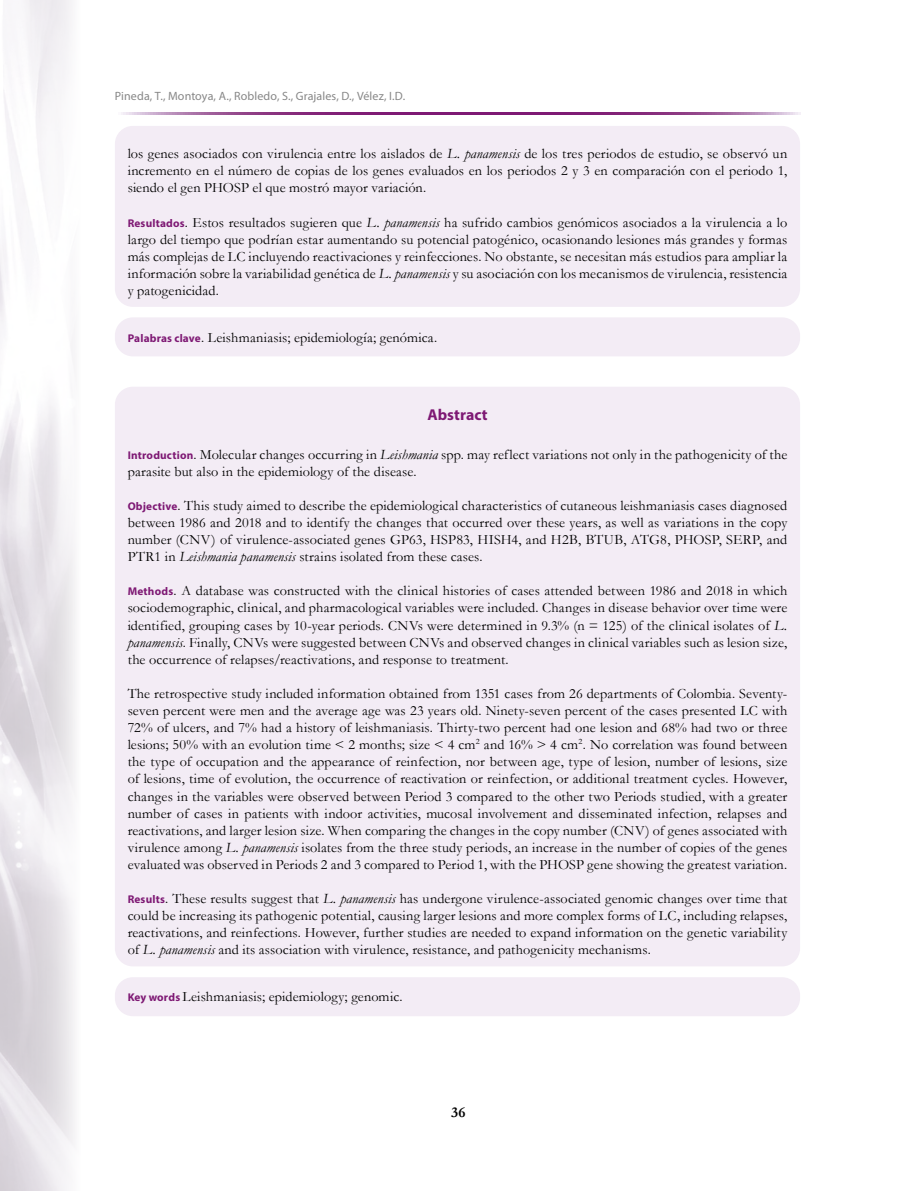
<style>
.page{position:relative;width:915px;height:1191px;background:#fff}
.page>*{position:absolute;margin:0;border:0;box-sizing:border-box;transform-origin:0 0}
.t1{font:700 15.75px "Myriad Pro";letter-spacing:.005em;color:#7e1974}
.t2{font:700 15px "Garamond";color:#000}
.t3{font:14.25px/17.1px "Garamond";letter-spacing:.01em;color:#000;text-align:justify}
.t4{font:12px "Myriad Pro";letter-spacing:.01em;color:#878787}
.s1{font-style:italic}
.s2{font-family:"Myriad Pro";font-weight:700;font-size:11.25px;color:#7e1974}
</style>
<div class="page">
<img style="left:0;top:0;width:76px;height:1191px">
<svg style="left:121px;top:112px;width:678px;height:2px"></svg>
<div style="left:115px;top:126px;width:684px;height:181px;background:#f3ecf5;border-radius:18px"></div>
<div style="left:115px;top:317px;width:684px;height:39px;background:#f3ecf5;border-radius:18px"></div>
<div style="left:115px;top:387px;width:684px;height:579px;background:#f3ecf5;border-radius:18px"></div>
<div style="left:115px;top:977px;width:684px;height:39px;background:#f3ecf5;border-radius:18px"></div>
<p class="t4" style="left:115px;top:89px;width:292px">Pineda, T., Montoya, A., Robledo, S., Grajales, D., Vélez, I.D.</p>
<p class="t3" style="left:128px;top:145px;width:661px">los genes asociados con virulencia entre los aislados de <span class="s1">L. panamensis</span> de los tres periodos de estudio, se observó un incremento en el número de copias de los genes evaluados en los periodos 2 y 3 en comparación con el periodo 1, siendo el gen PHOSP el que mostró mayor variación.</p>
<p class="t3" style="left:128px;top:213px;width:661px"><span class="s2">Resultados</span>. Estos resultados sugieren que <span class="s1">L. panamensis</span> ha sufrido cambios genómicos asociados a la virulencia a lo largo del tiempo que podrían estar aumentando su potencial patogénico, ocasionando lesiones más grandes y formas más complejas de LC incluyendo reactivaciones y reinfecciones. No obstante, se necesitan más estudios para ampliar la información sobre la variabilidad genética de <span class="s1">L. panamensis</span> y su asociación con los mecanismos de virulencia, resistencia y patogenicidad.</p>
<p class="t3" style="left:128px;top:328px;width:311px"><span class="s2">Palabras clave</span>. Leishmaniasis; epidemiología; genómica.</p>
<p class="t1" style="left:427px;top:405px;width:62px">Abstract</p>
<p class="t3" style="left:128px;top:445px;width:661px"><span class="s2">Introduction</span>. Molecular changes occurring in <span class="s1">Leishmania</span> spp. may reflect variations not only in the pathogenicity of the parasite but also in the epidemiology of the disease.</p>
<p class="t3" style="left:128px;top:496px;width:661px"><span class="s2">Objective</span>. This study aimed to describe the epidemiological characteristics of cutaneous leishmaniasis cases diagnosed between 1986 and 2018 and to identify the changes that occurred over these years, as well as variations in the copy number (CNV) of virulence-associated genes GP63, HSP83, HISH4, and H2B, BTUB, ATG8, PHOSP, SERP, and PTR1 in <span class="s1">Leishmania panamensis</span> strains isolated from these cases.</p>
<p class="t3" style="left:128px;top:582px;width:661px"><span class="s2">Methods</span>. A database was constructed with the clinical histories of cases attended between 1986 and 2018 in which sociodemographic, clinical, and pharmacological variables were included. Changes in disease behavior over time were identified, grouping cases by 10-year periods. CNVs were determined in 9.3% (n = 125) of the clinical isolates of <span class="s1">L. panamensis</span>. Finally, CNVs were suggested between CNVs and observed changes in clinical variables such as lesion size, the occurrence of relapses/reactivations, and response to treatment.</p>
<p class="t3" style="left:128px;top:684px;width:661px">The retrospective study included information obtained from 1351 cases from 26 departments of Colombia. Seventy&shy;seven percent were men and the average age was 23 years old. Ninety-seven percent of the cases presented LC with 72% of ulcers, and 7% had a history of leishmaniasis. Thirty-two percent had one lesion and 68% had two or three lesions; 50% with an evolution time &lt; 2 months; size &lt; 4 cm<sup>2</sup> and 16% &gt; 4 cm<sup>2</sup>. No correlation was found between the type of occupation and the appearance of reinfection, nor between age, type of lesion, number of lesions, size of lesions, time of evolution, the occurrence of reactivation or reinfection, or additional treatment cycles. However, changes in the variables were observed between Period 3 compared to the other two Periods studied, with a greater number of cases in patients with indoor activities, mucosal involvement and disseminated infection, relapses and reactivations, and larger lesion size. When comparing the changes in the copy number (CNV) of genes associated with virulence among <span class="s1">L. panamensis</span> isolates from the three study periods, an increase in the number of copies of the genes evaluated was observed in Periods 2 and 3 compared to Period 1, with the PHOSP gene showing the greatest variation.</p>
<p class="t3" style="left:128px;top:889px;width:661px"><span class="s2">Results</span>. These results suggest that <span class="s1">L. panamensis</span> has undergone virulence-associated genomic changes over time that could be increasing its pathogenic potential, causing larger lesions and more complex forms of LC, including relapses, reactivations, and reinfections. However, further studies are needed to expand information on the genetic variability of <span class="s1">L. panamensis</span> and its association with virulence, resistance, and pathogenicity mechanisms.</p>
<p class="t3" style="left:128px;top:988px;width:276px"><span class="s2">Key words</span> Leishmaniasis; epidemiology; genomic.</p>
<p class="t2" style="left:451px;top:1102px;width:16px">36</p>
</div>
